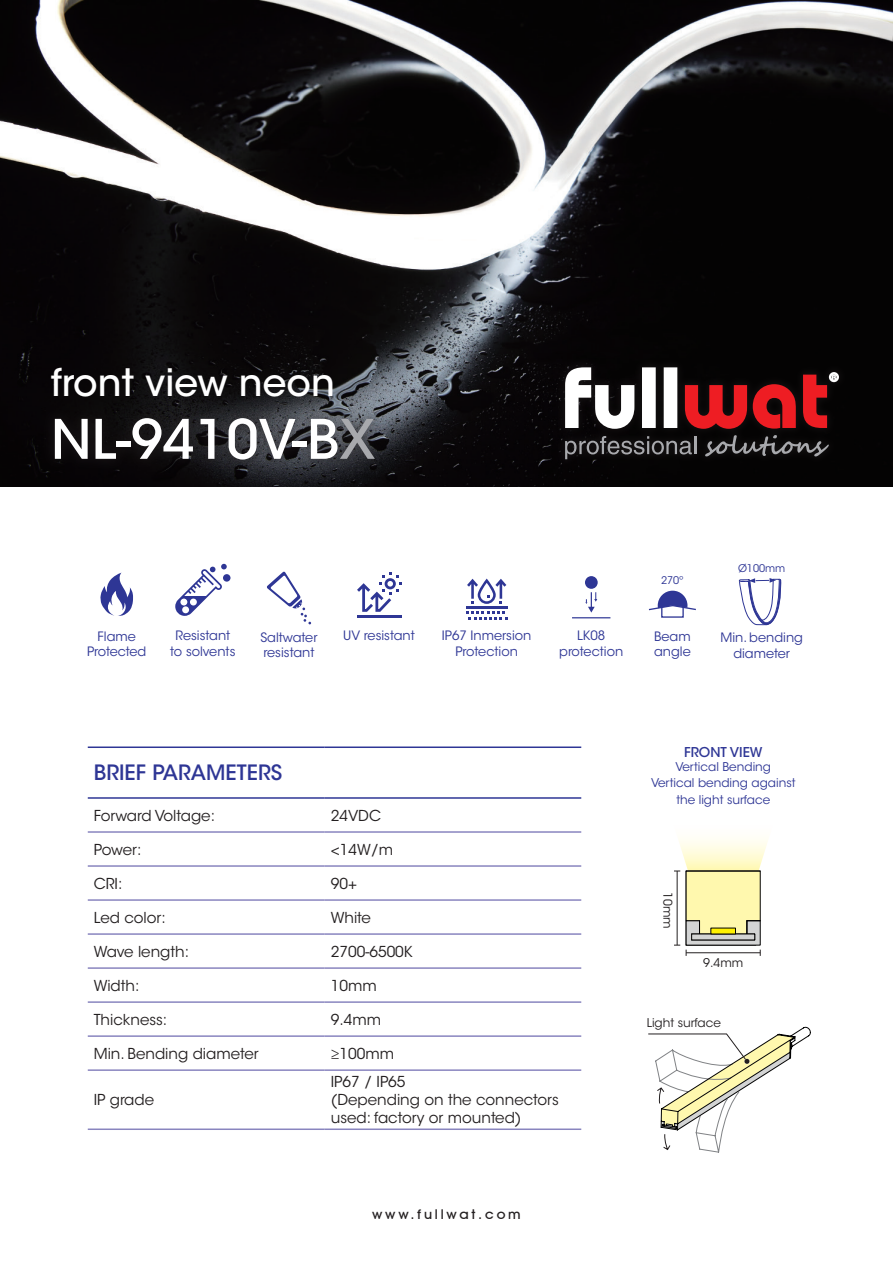
<style>
.page{position:relative;width:893px;height:1263px;background:#fff}
.page>*{position:absolute;margin:0;border:0;box-sizing:border-box;transform-origin:0 0}
.t1{font:500 54px "ITC Avant Garde Std";color:#fff}
.t2{font:500 37.5px "ITC Avant Garde Std";color:#fff}
.t3{font:500 21px "ITC Avant Garde Std";color:#2e3695}
.t4{font:15px/18px "ITC Avant Garde Std";color:#231f20}
.t5{font:500 13.5px "Avant Garde IT Cby BT";letter-spacing:.19em;color:#231f20;scale:1.07 1}
.t6{font:500 13.5px "ITC Avant Garde Std";color:#2e3695}
.t7{font:12.9px/15.5px "ITC Avant Garde Std";color:#2e3695;text-align:center}
.t8{font:12px/16.5px "ITC Avant Garde Std";color:#2e3695;text-align:center}
.t9{font:12px "ITC Avant Garde Std";color:#231f20}
.t10{font:10.5px "ITC Avant Garde Std";color:#2e3695}
.s1{color:#a8a9ad}
</style>
<div class="page">
<img style="left:0;top:0;width:893px;height:487px">
<div style="left:556px;top:358px;width:292px;height:110px;background:#050304"></div>
<div style="left:829px;top:372px;width:10px;height:10px;border:3px solid #fff;border-radius:50%"></div>
<svg style="left:565px;top:367px;width:112px;height:62px"></svg>
<svg style="left:685px;top:374px;width:151px;height:55px"></svg>
<svg style="left:565px;top:436px;width:131px;height:23px"></svg>
<svg style="left:705px;top:435px;width:124px;height:21px"></svg>
<div style="left:42px;top:405px;width:345px;height:68px;background:#231f20;opacity:.59"></div>
<hr style="left:88px;top:831px;width:237px;height:2px;background:#8985bf">
<hr style="left:325px;top:831px;width:256px;height:2px;background:#8985bf">
<hr style="left:88px;top:865px;width:237px;height:2px;background:#8985bf">
<hr style="left:325px;top:865px;width:256px;height:2px;background:#8985bf">
<hr style="left:88px;top:899px;width:237px;height:2px;background:#8985bf">
<hr style="left:325px;top:899px;width:256px;height:2px;background:#8985bf">
<hr style="left:88px;top:933px;width:237px;height:2px;background:#8985bf">
<hr style="left:325px;top:933px;width:256px;height:2px;background:#8985bf">
<hr style="left:88px;top:967px;width:237px;height:2px;background:#8985bf">
<hr style="left:325px;top:967px;width:256px;height:2px;background:#8985bf">
<hr style="left:88px;top:1001px;width:237px;height:2px;background:#8985bf">
<hr style="left:325px;top:1001px;width:256px;height:2px;background:#8985bf">
<hr style="left:88px;top:1035px;width:237px;height:2px;background:#8985bf">
<hr style="left:325px;top:1035px;width:256px;height:2px;background:#8985bf">
<hr style="left:88px;top:1069px;width:237px;height:2px;background:#8985bf">
<hr style="left:325px;top:1069px;width:256px;height:2px;background:#8985bf">
<hr style="left:88px;top:1128px;width:237px;height:2px;background:#8985bf">
<hr style="left:325px;top:1128px;width:256px;height:2px;background:#8985bf">
<hr style="left:88px;top:746px;width:237px;height:2px;background:#2e3695">
<hr style="left:325px;top:746px;width:256px;height:2px;background:#2e3695">
<hr style="left:88px;top:797px;width:237px;height:2px;background:#2e3695">
<hr style="left:325px;top:797px;width:256px;height:2px;background:#2e3695">
<img style="left:679px;top:839px;width:89px;height:31px">
<svg style="left:674px;top:870px;width:87px;height:86px"></svg>
<hr style="left:686px;top:871px;width:74px;height:1px;background:#030303">
<div style="left:692px;top:934px;width:63px;height:6px;background:#d3d4d4"></div>
<div style="left:711px;top:928px;width:24px;height:6px;background:#fff101"></div>
<svg style="left:648px;top:1026px;width:163px;height:127px"></svg>
<svg style="left:100px;top:573px;width:33px;height:43px"></svg>
<hr style="left:572px;top:617px;width:38px;height:1px;background:#2e3695">
<svg style="left:585px;top:592px;width:12px;height:21px"></svg>
<div style="left:585px;top:576px;width:13px;height:13px;background:#2e3695;border-radius:50%"></div>
<div style="left:223px;top:574px;width:7px;height:8px;background:#2e3695;border-radius:50%"></div>
<svg style="left:175px;top:564px;width:52px;height:52px"></svg>
<svg style="left:267px;top:571px;width:44px;height:53px"></svg>
<svg style="left:357px;top:573px;width:44px;height:39px"></svg>
<hr style="left:357px;top:615px;width:44px;height:2px;background:#2e3695">
<hr style="left:466px;top:606px;width:41px;height:3px;background:#2e3695">
<svg style="left:466px;top:612px;width:41px;height:7px"></svg>
<svg style="left:467px;top:579px;width:39px;height:25px"></svg>
<div style="left:661px;top:599px;width:23px;height:19px;border:1px solid #2e3695"></div>
<svg style="left:739px;top:578px;width:43px;height:48px"></svg>
<svg style="left:648px;top:591px;width:48px;height:20px"></svg>
<p class="t2" style="left:51px;top:359px;width:285px">front view neon</p>
<p class="t1" style="left:51px;top:406px;width:326px">NL-9410V-B<span class="s1">X</span></p>
<p class="t7" style="left:87px;top:629px;width:61px">Flame<br>Protected</p>
<p class="t7" style="left:559px;top:628px;width:66px">LK08 protection</p>
<p class="t7" style="left:170px;top:628px;width:67px">Resistant to solvents</p>
<p class="t7" style="left:260px;top:630px;width:59px;text-align:left">Saltwater resistant</p>
<p class="t7" style="left:343px;top:628px;width:73px">UV resistant</p>
<p class="t7" style="left:442px;top:628px;width:91px">IP67 Inmersion<br>Protection</p>
<p class="t10" style="left:661px;top:573px;width:24px">270º</p>
<p class="t10" style="left:738px;top:561px;width:49px">Ø100mm</p>
<p class="t7" style="left:654px;top:629px;width:38px;text-align:left">Beam angle</p>
<p class="t7" style="left:720px;top:630px;width:84px">Min. bending diameter</p>
<p class="t3" style="left:94px;top:760px;width:190px">BRIEF PARAMETERS</p>
<p class="t4" style="left:94px;top:806px;width:123px">Forward Voltage:</p>
<p class="t4" style="left:331px;top:806px;width:52px">24VDC</p>
<p class="t4" style="left:94px;top:840px;width:49px">Power:</p>
<p class="t4" style="left:331px;top:840px;width:64px">&lt;14W/m</p>
<p class="t4" style="left:94px;top:874px;width:30px">CRI:</p>
<p class="t4" style="left:331px;top:874px;width:28px">90+</p>
<p class="t4" style="left:94px;top:908px;width:73px">Led color:</p>
<p class="t4" style="left:331px;top:908px;width:42px">White</p>
<p class="t4" style="left:94px;top:942px;width:97px">Wave length:</p>
<p class="t4" style="left:331px;top:942px;width:84px">2700-6500K</p>
<p class="t4" style="left:94px;top:976px;width:47px">Width:</p>
<p class="t4" style="left:331px;top:976px;width:47px">10mm</p>
<p class="t4" style="left:94px;top:1010px;width:75px">Thickness:</p>
<p class="t4" style="left:331px;top:1010px;width:52px">9.4mm</p>
<p class="t4" style="left:94px;top:1044px;width:166px">Min. Bending diameter</p>
<p class="t4" style="left:331px;top:1044px;width:65px">≥100mm</p>
<p class="t4" style="left:94px;top:1091px;width:62px">IP grade</p>
<p class="t4" style="left:331px;top:1073px;width:230px">IP67 / IP65<br>(Depending on the connectors used: factory or mounted)</p>
<p class="t5" style="left:372px;top:1206px;width:140px">www.fullwat.com</p>
<p class="t6" style="left:684px;top:743px;width:80px">FRONT VIEW</p>
<p class="t8" style="left:675px;top:758px;width:97px">Vertical Bending</p>
<p class="t8" style="left:651px;top:775px;width:146px">Vertical bending against the light surface</p>
<p class="t9" style="left:675px;top:892px;width:38px;rotate:90deg">10mm</p>
<p class="t9" style="left:703px;top:955px;width:42px">9.4mm</p>
<p class="t9" style="left:647px;top:1015px;width:76px">Light surface</p>
</div>
